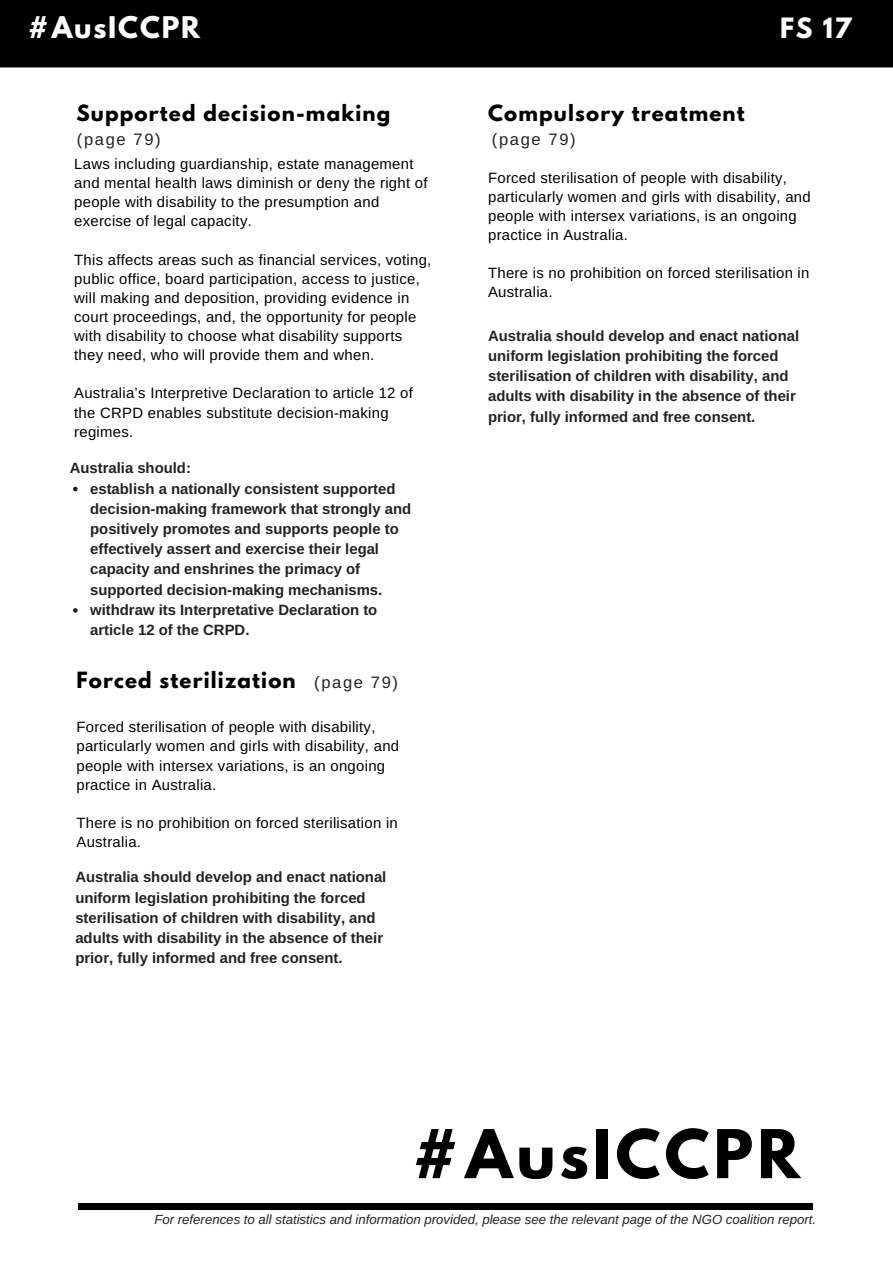
<style>
.page{position:relative;width:893px;height:1263px;background:#fff}
.page>*{position:absolute;margin:0;border:0;box-sizing:border-box;transform-origin:0 0}
.t1{font:700 59.55px "League Spartan";letter-spacing:.07em;color:#000}
.t2{font:700 26.4px "League Spartan";letter-spacing:.07em;color:#fff}
.t3{font:700 24.75px "League Spartan";color:#fff}
.t4{font:700 19.8px "League Spartan";letter-spacing:.06em;color:#000}
.t5{font:16.5px "Arimo";letter-spacing:.1em;color:#222}
.t6{font:14.85px/19px "Arimo";letter-spacing:.02em;color:#000}
.t7{font:700 14.85px/20.2px "Arimo";color:#222}
.t8{font:italic 13.2px "Arimo";color:#222}
</style>
<div class="page">
<div style="left:0;top:0;width:892px;height:67px;background:#000"></div>
<div style="left:78px;top:1203px;width:734px;height:6px;background:#000"></div>
<svg style="left:73px;top:487px;width:5px;height:4px"></svg>
<svg style="left:73px;top:608px;width:5px;height:5px"></svg>
<h2 class="t2" style="left:28px;top:14px;width:174px">#AusICCPR</h2>
<h3 class="t3" style="left:780px;top:16px;width:73px">FS 17</h3>
<h3 class="t4" style="left:76px;top:103px;width:315px">Supported decision-making</h3>
<p class="t6" style="left:74px;top:154px;width:355px">Laws including guardianship, estate management and mental health laws diminish or deny the right of people with disability to the presumption and exercise of legal capacity.</p>
<p class="t6" style="left:74px;top:250px;width:358px">This affects areas such as financial services, voting, public office, board participation, access to justice, will making and deposition, providing evidence in court proceedings, and, the opportunity for people with disability to choose what disability supports they need, who will provide them and when.</p>
<p class="t6" style="left:74px;top:384px;width:340px">Australia’s Interpretive Declaration to article 12 of the CRPD enables substitute decision-making regimes.</p>
<p class="t7" style="left:90px;top:458px;width:322px;text-indent:-20px">Australia should:<br>establish a nationally consistent supported decision-making framework that strongly and positively promotes and supports people to effectively assert and exercise their legal capacity and enshrines the primacy of supported decision-making mechanisms. withdraw its Interpretative Declaration to article 12 of the CRPD.</p>
<h3 class="t4" style="left:488px;top:103px;width:258px">Compulsory treatment</h3>
<p class="t5" style="left:77px;top:130px;width:85px">(page 79)</p>
<p class="t5" style="left:492px;top:130px;width:85px">(page 79)</p>
<p class="t6" style="left:488px;top:168px;width:324px">Forced sterilisation of people with disability, particularly women and girls with disability, and people with intersex variations, is an ongoing practice in Australia.</p>
<p class="t6" style="left:488px;top:263px;width:323px">There is no prohibition on forced sterilisation in<br>Australia.</p>
<p class="t7" style="left:488px;top:325px;width:312px">Australia should develop and enact national uniform legislation prohibiting the forced sterilisation of children with disability, and adults with disability in the absence of their prior, fully informed and free consent.</p>
<h3 class="t4" style="left:76px;top:670px;width:221px">Forced sterilization</h3>
<p class="t6" style="left:76px;top:718px;width:324px">Forced sterilisation of people with disability, particularly women and girls with disability, and people with intersex variations, is an ongoing practice in Australia.</p>
<p class="t6" style="left:76px;top:813px;width:323px">There is no prohibition on forced sterilisation in<br>Australia.</p>
<p class="t7" style="left:75px;top:867px;width:312px">Australia should develop and enact national uniform legislation prohibiting the forced sterilisation of children with disability, and adults with disability in the absence of their prior, fully informed and free consent.</p>
<p class="t5" style="left:314px;top:673px;width:85px">(page 79)</p>
<h1 class="t1" style="left:412px;top:1124px;width:389px">#AusICCPR</h1>
<p class="t8" style="left:154px;top:1212px;width:663px">For references to all statistics and information provided, please see the relevant page of the NGO coalition report.</p>
</div>
